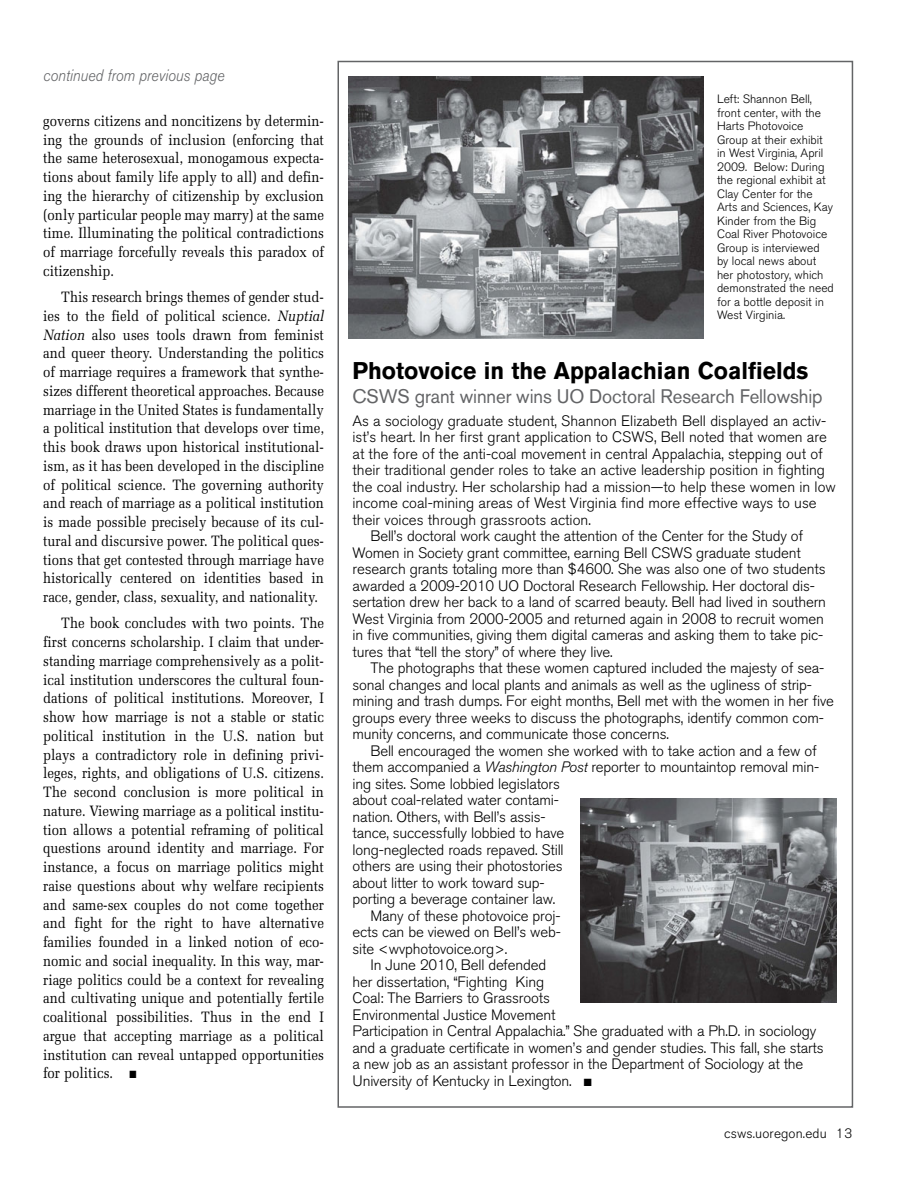
<style>
.page{position:relative;width:918px;height:1188px;background:#fff}
.page>*{position:absolute;margin:0;border:0;box-sizing:border-box;transform-origin:0 0}
.t1{font:700 24px "Akzidenz Grotesk BQ";color:#000;scale:.95 1}
.t2{font:19.5px "Akzidenz Grotesk BQ";letter-spacing:-.005em;color:#636466;scale:.95 1}
.t3{font:italic 300 16.5px "Akzidenz Grotesk BQ";color:#636466;scale:.9 1}
.t4{font:300 15px "Akzidenz Grotesk BQ";letter-spacing:-.01em;color:#000}
.t5{font:15px/18.8px "Melior";color:#000;text-align:justify;scale:.88 1}
.t6{font:300 13.5px "Akzidenz Grotesk BQ";letter-spacing:.01em;color:#000}
.t7{font:300 12px/13.5px "Akzidenz Grotesk BQ";color:#000}
.s1{font-style:italic}
</style>
<div class="page">
<img style="left:349px;top:77px;width:355px;height:262px">
<img style="left:580px;top:798px;width:257px;height:205px">
<p class="t3" style="left:43px;top:66px;width:203px">continued from previous page</p>
<p class="t5" style="left:43px;top:112px;width:321px">governs citizens and noncitizens by determin&shy;ing the grounds of inclusion (enforcing that the same heterosexual, monogamous expecta&shy;tions about family life apply to all) and defin&shy;ing the hierarchy of citizenship by exclusion (only particular people may marry) at the same time. Illuminating the political contradictions of marriage forcefully reveals this paradox of citizenship.</p>
<p class="t5" style="left:43px;top:288px;width:321px;text-indent:18px">This research brings themes of gender stud&shy;ies to the field of political science. <span class="s1">Nuptial Nation</span> also uses tools drawn from feminist and queer theory. Understanding the politics of marriage requires a framework that synthe&shy;sizes different theoretical approaches. Because marriage in the United States is fundamentally a political institution that develops over time, this book draws upon historical institutional&shy;ism, as it has been developed in the discipline of political science. The governing authority and reach of marriage as a political institution is made possible precisely because of its cul&shy;tural and discursive power. The political ques&shy;tions that get contested through marriage have historically centered on identities based in race, gender, class, sexuality, and nationality.</p>
<p class="t5" style="left:43px;top:614px;width:321px;text-indent:18px">The book concludes with two points. The first concerns scholarship. I claim that under&shy;standing marriage comprehensively as a polit&shy;ical institution underscores the cultural foun&shy;dations of political institutions. Moreover, I show how marriage is not a stable or static political institution in the U.S. nation but plays a contradictory role in defining privi&shy;leges, rights, and obligations of U.S. citizens.<br>The second conclusion is more political in nature. Viewing marriage as a political institu&shy;tion allows a potential reframing of political questions around identity and marriage. For instance, a focus on marriage politics might raise questions about why welfare recipients and same-sex couples do not come together and fight for the right to have alternative families founded in a linked notion of eco&shy;nomic and social inequality. In this way, mar&shy;riage politics could be a context for revealing and cultivating unique and potentially fertile coalitional possibilities. Thus in the end I argue that accepting marriage as a political institution can reveal untapped opportunities for politics. ■</p>
<p class="t7" style="left:717px;top:93px;width:118px">Left: Shannon Bell, front center, with the<br>Harts Photovoice<br>Group at their exhibit in West Virginia, April<br>2009. Below: During the regional exhibit at<br>Clay Center for the<br>Arts and Sciences, Kay<br>Kinder from the Big<br>Coal River Photovoice<br>Group is interviewed by local news about her photostory, which demonstrated the need for a bottle deposit in<br>West Virginia.</p>
<h1 class="t1" style="left:352px;top:356px;width:482px">Photovoice in the Appalachian Coalfields</h1>
<h2 class="t2" style="left:352px;top:384px;width:496px">CSWS grant winner wins UO Doctoral Research Fellowship</h2>
<p class="t4" style="left:352px;top:412px;width:475px">As a sociology graduate student, Shannon Elizabeth Bell displayed an activ-</p>
<p class="t4" style="left:352px;top:429px;width:476px">ist’s heart. In her first grant application to CSWS, Bell noted that women are</p>
<p class="t4" style="left:352px;top:445px;width:472px">at the fore of the anti-coal movement in central Appalachia, stepping out of</p>
<p class="t4" style="left:352px;top:462px;width:474px">their traditional gender roles to take an active leadership position in fighting</p>
<p class="t4" style="left:352px;top:478px;width:485px">the coal industry. Her scholarship had a mission—to help these women in low</p>
<p class="t4" style="left:352px;top:495px;width:466px">income coal-mining areas of West Virginia find more effective ways to use</p>
<p class="t4" style="left:352px;top:511px;width:240px">their voices through grassroots action.</p>
<p class="t4" style="left:370px;top:528px;width:434px">Bell’s doctoral work caught the attention of the Center for the Study of</p>
<p class="t4" style="left:352px;top:544px;width:450px">Women in Society grant committee, earning Bell CSWS graduate student</p>
<p class="t4" style="left:352px;top:561px;width:475px">research grants totaling more than $4600. She was also one of two students</p>
<p class="t4" style="left:352px;top:577px;width:464px">awarded a 2009-2010 UO Doctoral Research Fellowship. Her doctoral dis-</p>
<p class="t4" style="left:352px;top:594px;width:475px">sertation drew her back to a land of scarred beauty. Bell had lived in southern</p>
<p class="t4" style="left:352px;top:610px;width:473px">West Virginia from 2000-2005 and returned again in 2008 to recruit women</p>
<p class="t4" style="left:352px;top:627px;width:472px">in five communities, giving them digital cameras and asking them to take pic-</p>
<p class="t4" style="left:352px;top:643px;width:262px">tures that “tell the story” of where they live.</p>
<p class="t4" style="left:370px;top:660px;width:455px">The photographs that these women captured included the majesty of sea-</p>
<p class="t4" style="left:352px;top:676px;width:461px">sonal changes and local plants and animals as well as the ugliness of strip-</p>
<p class="t4" style="left:352px;top:693px;width:483px">mining and trash dumps. For eight months, Bell met with the women in her five</p>
<p class="t4" style="left:352px;top:709px;width:473px">groups every three weeks to discuss the photographs, identify common com-</p>
<p class="t4" style="left:352px;top:726px;width:318px">munity concerns, and communicate those concerns.</p>
<p class="t4" style="left:370px;top:742px;width:448px">Bell encouraged the women she worked with to take action and a few of</p>
<p class="t4" style="left:352px;top:759px;width:468px">them accompanied a <span class="s1">Washington Post</span> reporter to mountaintop removal min-</p>
<p class="t4" style="left:352px;top:775px;width:209px">ing sites. Some lobbied legislators</p>
<p class="t4" style="left:352px;top:792px;width:208px">about coal-related water contami-</p>
<p class="t4" style="left:352px;top:808px;width:195px">nation. Others, with Bell’s assis-</p>
<p class="t4" style="left:352px;top:825px;width:213px">tance, successfully lobbied to have</p>
<p class="t4" style="left:352px;top:841px;width:213px">long-neglected roads repaved. Still</p>
<p class="t4" style="left:352px;top:858px;width:212px">others are using their photostories</p>
<p class="t4" style="left:352px;top:874px;width:194px">about litter to work toward sup-</p>
<p class="t4" style="left:352px;top:891px;width:204px">porting a beverage container law.</p>
<p class="t4" style="left:370px;top:907px;width:192px">Many of these photovoice proj-</p>
<p class="t4" style="left:352px;top:924px;width:210px">ects can be viewed on Bell’s web-</p>
<p class="t4" style="left:352px;top:940px;width:156px">site &lt;wvphotovoice.org&gt;.</p>
<p class="t4" style="left:370px;top:957px;width:177px">In June 2010, Bell defended</p>
<p class="t4" style="left:352px;top:973px;width:193px">her dissertation, “Fighting King</p>
<p class="t4" style="left:352px;top:990px;width:199px">Coal: The Barriers to Grassroots</p>
<p class="t4" style="left:352px;top:1006px;width:204px">Environmental Justice Movement</p>
<p class="t4" style="left:352px;top:1023px;width:465px">Participation in Central Appalachia.” She graduated with a Ph.D. in sociology</p>
<p class="t4" style="left:352px;top:1039px;width:473px">and a graduate certificate in women’s and gender studies. This fall, she starts</p>
<p class="t4" style="left:352px;top:1056px;width:452px">a new job as an assistant professor in the Department of Sociology at the</p>
<p class="t4" style="left:352px;top:1072px;width:241px">University of Kentucky in Lexington. ■</p>
<p class="t6" style="left:724px;top:1126px;width:130px">csws.uoregon.edu 13</p>
</div>
